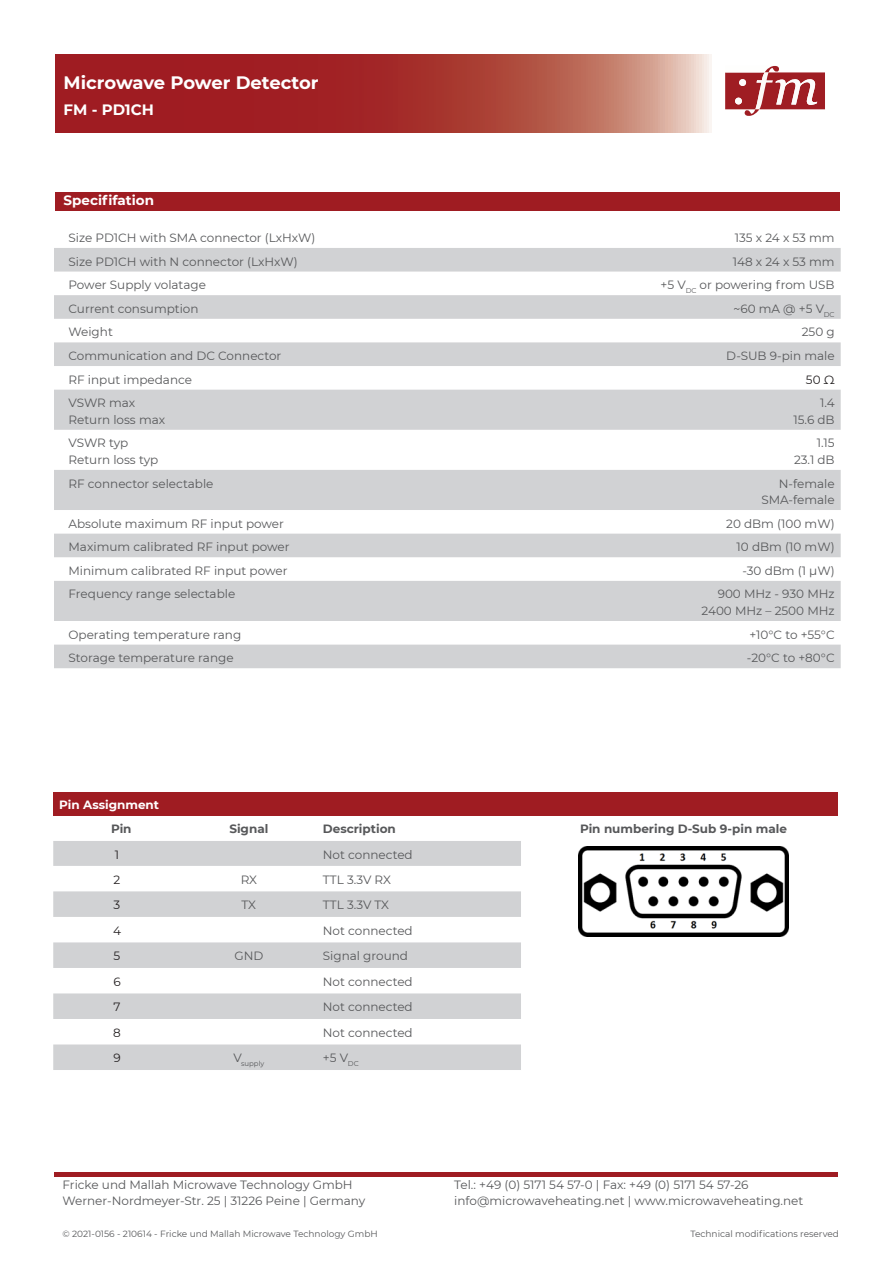
<style>
.page{position:relative;width:893px;height:1263px;background:#fff}
.page>*{position:absolute;margin:0;border:0;box-sizing:border-box;transform-origin:0 0}
.Headline_Category{font:700 18px "Montserrat";letter-spacing:-.01em;color:#fff}
.t1{font:700 15px "Montserrat";color:#fff}
.t2{font:700 13.5px "Montserrat";color:#fff}
.Text_8R{font:12px/16.5px "Montserrat";color:#57585a}
.Text_8R-2{font:700 12px "Montserrat";color:#57585a}
.t3{font:700 12px "Montserrat";color:#fff}
.Text_8R-3{font:12px "Montserrat";color:#231f20}
.Text_6R{font:9px "Montserrat";color:#57585a}
.Text_8R-4{font:7.05px "Montserrat";color:#57585a}
</style>
<div class="page">
<div style="left:55px;top:192px;width:784px;height:19px;background:#9f1c22"></div>
<svg style="left:725px;top:66px;width:100px;height:50px"></svg>
<div style="left:54px;top:1171px;width:783px;height:5px;background:#9f1c22"></div>
<svg style="left:55px;top:54px;width:656px;height:78px;background:#ad433f"></svg>
<svg style="left:54px;top:248px;width:787px;height:420px;fill:#d1d2d4"></svg>
<div style="left:53px;top:792px;width:784px;height:23px;background:#9f1c22"></div>
<svg style="left:53px;top:841px;width:468px;height:229px;fill:#d1d2d4"></svg>
<img style="left:578px;top:847px;width:211px;height:89px">
<p class="Headline_Category" style="left:64px;top:69px;width:257px">Microwave Power Detector</p>
<p class="t1" style="left:64px;top:99px;width:92px">FM - PD1CH</p>
<p class="t2" style="left:64px;top:191px;width:92px">Specififation</p>
<p class="Text_8R" style="left:69px;top:229px;width:248px">Size PD1CH with SMA connector (LxHxW)</p>
<p class="Text_8R" style="left:735px;top:229px;width:101px">135 x 24 x 53 mm</p>
<p class="Text_8R" style="left:69px;top:253px;width:231px">Size PD1CH with N connector (LxHxW)</p>
<p class="Text_8R" style="left:733px;top:253px;width:104px">148 x 24 x 53 mm</p>
<p class="Text_8R" style="left:69px;top:276px;width:139px">Power Supply volatage</p>
<p class="Text_8R" style="left:661px;top:276px;width:176px">+5 V<sub>DC</sub> or powering from USB</p>
<p class="Text_8R" style="left:69px;top:300px;width:132px">Current consumption</p>
<p class="Text_8R" style="left:733px;top:300px;width:103px">~60 mA @ +5 V<sub>DC</sub></p>
<p class="Text_8R" style="left:69px;top:323px;width:46px">Weight</p>
<p class="Text_8R" style="left:802px;top:323px;width:34px">250 g</p>
<p class="Text_8R" style="left:69px;top:347px;width:214px">Communication and DC Connector</p>
<p class="Text_8R" style="left:726px;top:347px;width:110px">D-SUB 9-pin male</p>
<p class="Text_8R" style="left:69px;top:371px;width:125px">RF input impedance</p>
<p class="Text_8R-3" style="left:806px;top:371px;width:30px">50 Ω</p>
<p class="Text_8R" style="left:69px;top:394px;width:68px">VSWR max</p>
<p class="Text_8R" style="left:69px;top:411px;width:98px">Return loss max</p>
<p class="Text_8R" style="left:820px;top:394px;width:16px">1.4</p>
<p class="Text_8R" style="left:793px;top:411px;width:43px">15.6 dB</p>
<p class="Text_8R" style="left:69px;top:434px;width:61px">VSWR typ</p>
<p class="Text_8R" style="left:69px;top:451px;width:91px">Return loss typ</p>
<p class="Text_8R" style="left:817px;top:434px;width:19px">1.15</p>
<p class="Text_8R" style="left:794px;top:451px;width:42px">23.1 dB</p>
<p class="Text_8R" style="left:69px;top:475px;width:147px">RF connector selectable</p>
<p class="Text_8R" style="left:779px;top:475px;width:57px">N-female</p>
<p class="Text_8R" style="left:761px;top:491px;width:75px">SMA-female</p>
<p class="Text_8R" style="left:69px;top:515px;width:217px">Absolute maximum RF input power</p>
<p class="Text_8R" style="left:726px;top:515px;width:110px">20 dBm (100 mW)</p>
<p class="Text_8R" style="left:69px;top:538px;width:223px">Maximum calibrated RF input power</p>
<p class="Text_8R" style="left:737px;top:538px;width:100px">10 dBm (10 mW)</p>
<p class="Text_8R" style="left:69px;top:562px;width:221px">Minimum calibrated RF input power</p>
<p class="Text_8R" style="left:742px;top:562px;width:94px">-30 dBm (1 µW)</p>
<p class="Text_8R" style="left:69px;top:585px;width:168px">Frequency range selectable</p>
<p class="Text_8R" style="left:718px;top:585px;width:118px">900 MHz - 930 MHz</p>
<p class="Text_8R" style="left:701px;top:602px;width:135px">2400 MHz – 2500 MHz</p>
<p class="Text_8R" style="left:69px;top:626px;width:174px">Operating temperature rang</p>
<p class="Text_8R" style="left:749px;top:626px;width:87px">+10°C to +55°C</p>
<p class="Text_8R" style="left:69px;top:649px;width:167px">Storage temperature range</p>
<p class="Text_8R" style="left:747px;top:649px;width:89px">-20°C to +80°C</p>
<p class="t3" style="left:59px;top:796px;width:101px">Pin Assignment</p>
<p class="Text_8R-2" style="left:111px;top:820px;width:22px">Pin</p>
<p class="Text_8R-2" style="left:229px;top:820px;width:40px">Signal</p>
<p class="Text_8R-2" style="left:323px;top:820px;width:74px">Description</p>
<p class="Text_8R-2" style="left:580px;top:820px;width:208px">Pin numbering D-Sub 9-pin male</p>
<p class="Text_8R-3" style="left:115px;top:846px;width:6px">1</p>
<p class="Text_8R" style="left:323px;top:846px;width:91px">Not connected</p>
<p class="Text_8R-3" style="left:114px;top:871px;width:8px">2</p>
<p class="Text_8R" style="left:241px;top:870px;width:18px">RX</p>
<p class="Text_8R" style="left:323px;top:870px;width:70px">TTL 3.3V RX</p>
<p class="Text_8R-3" style="left:114px;top:896px;width:8px">3</p>
<p class="Text_8R" style="left:242px;top:896px;width:16px">TX</p>
<p class="Text_8R" style="left:323px;top:896px;width:68px">TTL 3.3V TX</p>
<p class="Text_8R-3" style="left:113px;top:922px;width:9px">4</p>
<p class="Text_8R" style="left:323px;top:921px;width:91px">Not connected</p>
<p class="Text_8R-3" style="left:114px;top:947px;width:8px">5</p>
<p class="Text_8R" style="left:234px;top:947px;width:30px">GND</p>
<p class="Text_8R" style="left:323px;top:947px;width:87px">Signal ground</p>
<p class="Text_8R-3" style="left:113px;top:973px;width:9px">6</p>
<p class="Text_8R" style="left:323px;top:973px;width:91px">Not connected</p>
<p class="Text_8R-3" style="left:113px;top:998px;width:9px">7</p>
<p class="Text_8R" style="left:323px;top:998px;width:91px">Not connected</p>
<p class="Text_8R-3" style="left:113px;top:1024px;width:9px">8</p>
<p class="Text_8R" style="left:323px;top:1024px;width:91px">Not connected</p>
<p class="Text_8R-3" style="left:113px;top:1049px;width:9px">9</p>
<p class="Text_8R-4" style="left:233px;top:1059px;width:32px"><sup>V</sup>supply</p>
<p class="Text_8R" style="left:323px;top:1049px;width:37px">+5 V<sub>DC</sub></p>
<p class="Text_8R" style="left:63px;top:1176px;width:304px">Fricke und Mallah Microwave Technology GmbH<br>Werner-Nordmeyer-Str. 25 | 31226 Peine | Germany</p>
<p class="Text_8R" style="left:454px;top:1176px;width:351px">Tel.: +49 (0) 5171 54 57-0 | Fax: +49 (0) 5171 54 57-26 info@microwaveheating.net | www.microwaveheating.net</p>
<p class="Text_6R" style="left:63px;top:1227px;width:317px">© 2021-0156 - 210614 - Fricke und Mallah Microwave Technology GmbH</p>
<p class="Text_6R" style="left:690px;top:1228px;width:150px">Technical modifications reserved</p>
</div>
